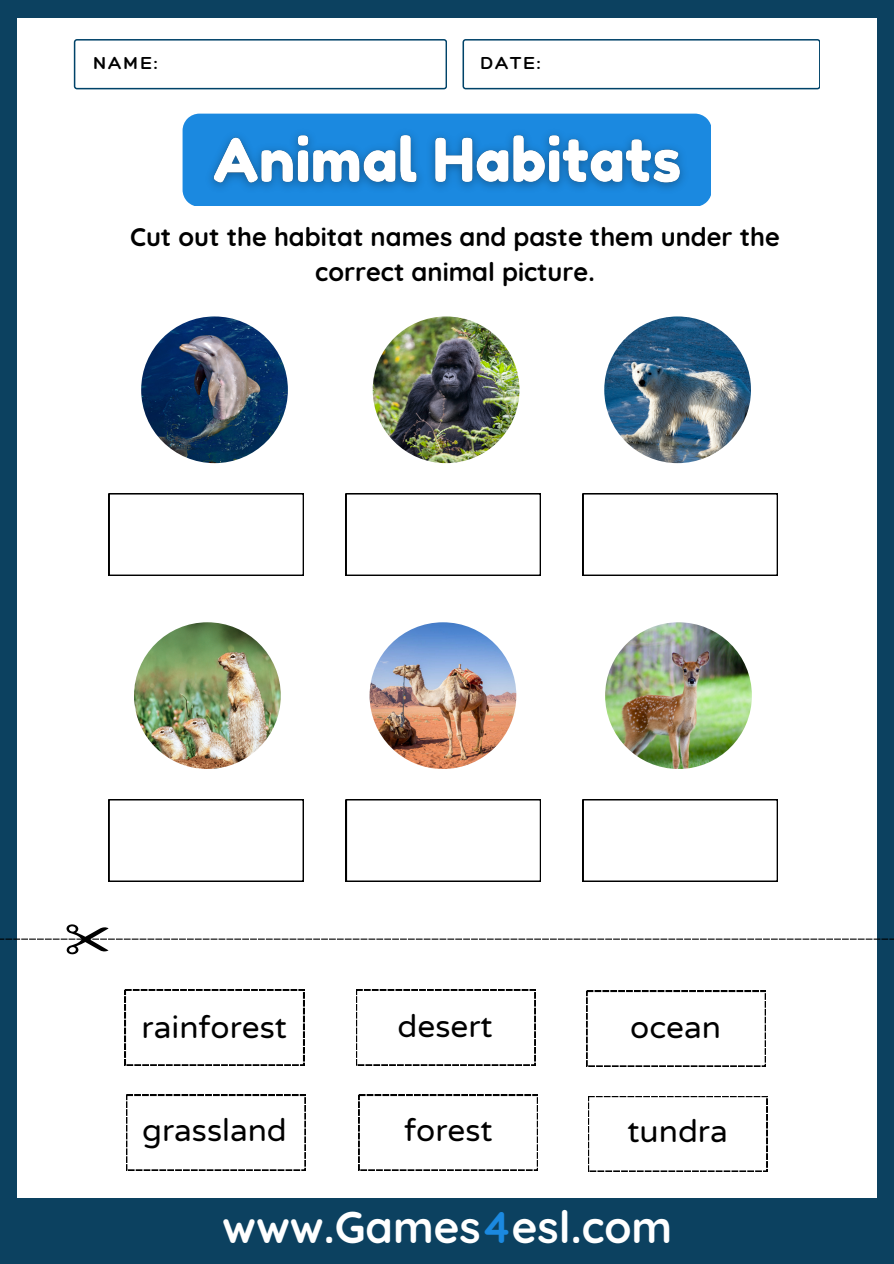
<style>
.page{position:relative;width:894px;height:1264px;background:#fff}
.page>*{position:absolute;margin:0;border:0;box-sizing:border-box;transform-origin:0 0}
.t1{font:700 44.1px "Quicksand";color:#fff}
.t2{font:31.5px "Varela Round";color:#000}
.t3{font:700 25.5px/35px "Quicksand";color:#000;text-align:center}
.t4{font:300 18.9px "Hero";letter-spacing:.1em;color:#000}
.s1{color:#1b89e0}
</style>
<div class="page">
<div style="left:0;top:0;width:893px;height:1263px;background:#0c4160"></div>
<div style="left:17px;top:18px;width:859px;height:1179px;background:#fff"></div>
<svg style="left:74px;top:39px;width:373px;height:50px"></svg>
<svg style="left:462px;top:39px;width:358px;height:50px"></svg>
<svg style="left:109px;top:493px;width:195px;height:82px"></svg>
<svg style="left:346px;top:493px;width:194px;height:82px"></svg>
<svg style="left:582px;top:493px;width:195px;height:82px"></svg>
<svg style="left:109px;top:799px;width:194px;height:82px"></svg>
<svg style="left:346px;top:799px;width:194px;height:82px"></svg>
<svg style="left:582px;top:799px;width:195px;height:82px"></svg>
<svg style="left:586px;top:990px;width:179px;height:76px"></svg>
<svg style="left:356px;top:989px;width:179px;height:76px"></svg>
<svg style="left:126px;top:1094px;width:179px;height:76px"></svg>
<svg style="left:588px;top:1096px;width:179px;height:75px"></svg>
<svg style="left:125px;top:989px;width:179px;height:76px"></svg>
<svg style="left:358px;top:1094px;width:179px;height:76px"></svg>
<svg style="left:0;top:924px;width:893px;height:30px"></svg>
<img style="left:372px;top:316px;width:147px;height:147px;border-radius:50%">
<img style="left:141px;top:316px;width:147px;height:147px;border-radius:50%">
<img style="left:604px;top:316px;width:146px;height:147px;border-radius:50%">
<img style="left:134px;top:622px;width:147px;height:147px;border-radius:50%">
<img style="left:369px;top:622px;width:147px;height:147px;border-radius:50%">
<img style="left:605px;top:622px;width:146px;height:147px;border-radius:50%">
<svg style="left:182px;top:114px;width:528px;height:92px;background:#2d92e2"></svg>
<img style="left:198px;top:113px;width:498px;height:93px">
<p class="t4" style="left:93px;top:51px;width:65px">NAME:</p>
<p class="t4" style="left:481px;top:51px;width:61px">DATE:</p>
<p class="t3" style="left:130px;top:219px;width:651px">Cut out the habitat names and paste them under the correct animal picture.</p>
<p class="t2" style="left:142px;top:1008px;width:147px">rainforest</p>
<p class="t2" style="left:397px;top:1007px;width:96px">desert</p>
<p class="t2" style="left:630px;top:1008px;width:92px">ocean</p>
<p class="t2" style="left:142px;top:1112px;width:146px">grassland</p>
<p class="t2" style="left:404px;top:1111px;width:90px">forest</p>
<p class="t2" style="left:627px;top:1112px;width:102px">tundra</p>
<h1 class="t1" style="left:222px;top:1199px;width:451px">www.Games<span class="s1">4</span>esl.com</h1>
</div>
